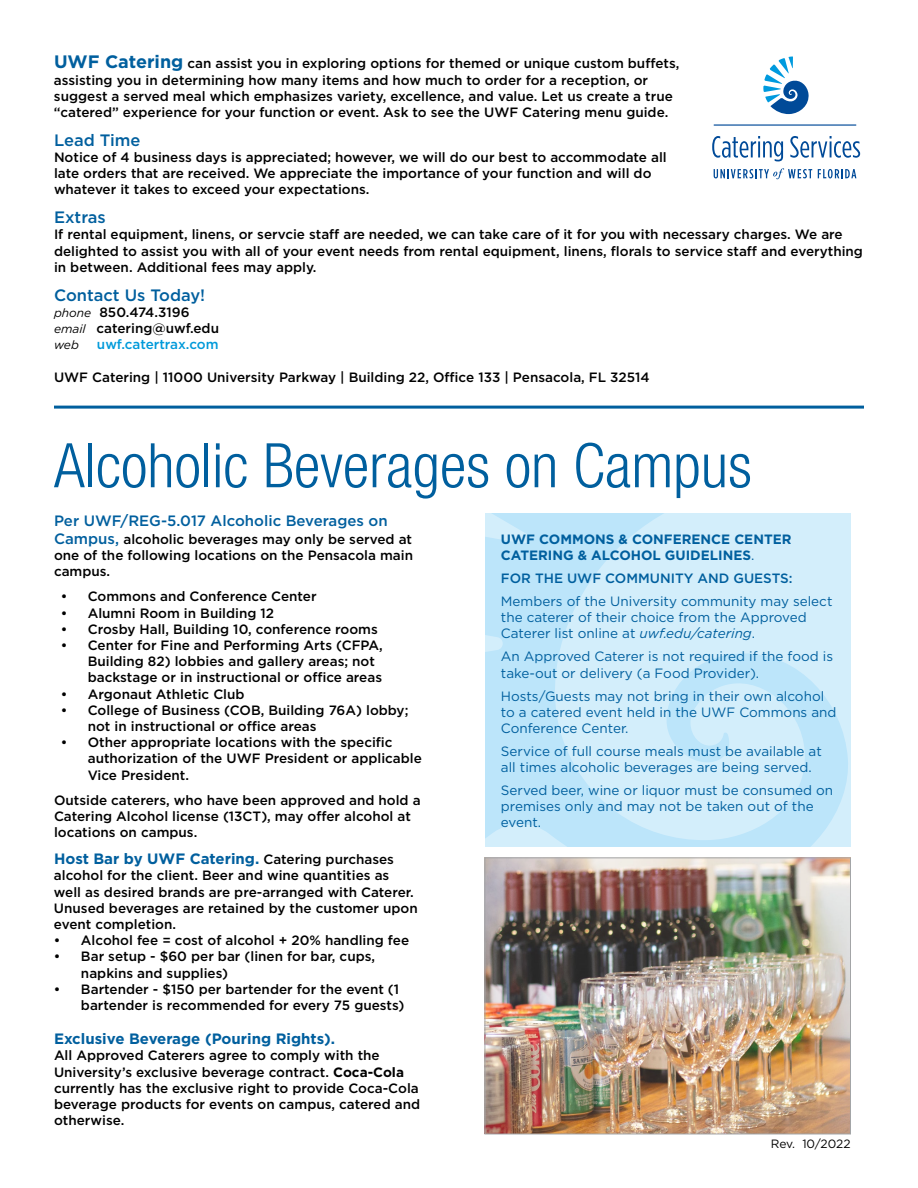
<style>
.page{position:relative;width:918px;height:1188px;background:#fff}
.page>*{position:absolute;margin:0;border:0;box-sizing:border-box;transform-origin:0 0}
.t1{font:300 condensed 61.5px "Helvetica Neue LT Pro";color:#005f9e}
.t2{font:500 16.5px "Gotham";color:#005f9e}
.t3{font:700 15px "Gotham";color:#005f9e}
.t4{font:500 15px "Gotham";color:#005f9e}
.t5{font:500 13.5px/16.2px "Gotham";color:#000}
.t6{font:13.5px/16.2px "Gotham";color:#005f9e}
.t7{font:700 13.5px/16.2px "Gotham";color:#005f9e}
.t8{font:500 13.5px "Gotham";color:#005f9e}
.t9{font:500 13.5px "Gotham";color:#009ada}
.t10{font:12px "Gotham";letter-spacing:-.005em;color:#000}
.t11{font:italic 12px "Gotham";color:#000}
.s1{font-weight:700;font-size:18px;color:#005f9e}
.s2{font-weight:400;font-style:italic;font-size:12px}
.s3{font-size:15px;color:#005f9e}
.s4{font-weight:500;font-size:13.5px;color:#000}
.s5{font-weight:700}
.s6{font-weight:400}
.s7{font-style:italic}
</style>
<div class="page">
<svg style="left:485px;top:514px;width:365px;height:333px;background:#caeafa"></svg>
<hr style="left:54px;top:406px;width:810px;height:3px;background:#005f9e">
<img style="left:487px;top:860px;width:362px;height:272px">
<div style="left:485px;top:858px;width:366px;height:276px;border:1px solid #939598"></div>
<hr style="left:714px;top:124px;width:142px;height:2px;background:#004a98">
<svg style="left:714px;top:168px;width:98px;height:11px"></svg>
<svg style="left:818px;top:169px;width:38px;height:9px"></svg>
<svg style="left:712px;top:136px;width:71px;height:25px"></svg>
<svg style="left:790px;top:136px;width:70px;height:22px"></svg>
<svg style="left:763px;top:57px;width:46px;height:57px"></svg>
<p class="t5" style="left:54px;top:55px;width:627px"><span class="s1">UWF Catering</span> can assist you in exploring options for themed or unique custom buffets, assisting you in determining how many items and how much to order for a reception, or suggest a served meal which emphasizes variety, excellence, and value. Let us create a true “catered” experience for your function or event. Ask to see the UWF Catering menu guide.</p>
<p class="t2" style="left:54px;top:129px;width:88px">Lead Time</p>
<p class="t5" style="left:54px;top:149px;width:614px">Notice of 4 business days is appreciated; however, we will do our best to accommodate all late orders that are received. We appreciate the importance of your function and will do whatever it takes to exceed your expectations.</p>
<p class="t2" style="left:54px;top:207px;width:53px">Extras</p>
<p class="t5" style="left:54px;top:226px;width:811px">If rental equipment, linens, or servcie staff are needed, we can take care of it for you with necessary charges. We are delighted to assist you with all of your event needs from rental equipment, linens, florals to service staff and everything in between. Additional fees may apply.</p>
<p class="t2" style="left:54px;top:284px;width:153px">Contact Us Today!</p>
<p class="t5" style="left:54px;top:304px;width:167px"><span class="s2">phone</span> 850.474.3196 <span class="s2">email</span> catering@uwf.edu</p>
<p class="t11" style="left:54px;top:337px;width:26px">web</p>
<p class="t9" style="left:97px;top:336px;width:123px">uwf.catertrax.com</p>
<p class="t5" style="left:54px;top:369px;width:597px">UWF Catering | 11000 University Parkway | Building 22, Office 133 | Pensacola, FL 32514</p>
<h1 class="t1" style="left:54px;top:430px;width:699px">Alcoholic Beverages on Campus</h1>
<p class="t4" style="left:54px;top:511px;width:335px">Per UWF/REG-5.017 Alcoholic Beverages on</p>
<p class="t5" style="left:54px;top:531px;width:361px;text-align:justify"><span class="s3">Campus,</span> alcoholic beverages may only be served at one of the following locations on the Pensacola main campus.</p>
<p class="t5" style="left:61px;top:588px;width:257px">• Commons and Conference Center</p>
<p class="t5" style="left:61px;top:604px;width:215px">• Alumni Room in Building 12</p>
<p class="t5" style="left:61px;top:621px;width:319px">• Crosby Hall, Building 10, conference rooms</p>
<p class="t5" style="left:88px;top:637px;width:297px;text-indent:-27px">• Center for Fine and Performing Arts (CFPA,<br>Building 82) lobbies and gallery areas; not backstage or in instructional or office areas</p>
<p class="t5" style="left:61px;top:685px;width:185px">• Argonaut Athletic Club</p>
<p class="t5" style="left:88px;top:702px;width:322px;text-indent:-27px">• College of Business (COB, Building 76A) lobby; not in instructional or office areas</p>
<p class="t5" style="left:88px;top:734px;width:336px;text-indent:-27px">• Other appropriate locations with the specific authorization of the UWF President or applicable<br>Vice President.</p>
<p class="t5" style="left:54px;top:792px;width:368px">Outside caterers, who have been approved and hold a<br>Catering Alcohol license (13CT), may offer alcohol at locations on campus.</p>
<p class="t3" style="left:54px;top:849px;width:342px">Host Bar by UWF Catering. <span class="s4">Catering purchases</span></p>
<p class="t5" style="left:54px;top:867px;width:365px">alcohol for the client. Beer and wine quantities as well as desired brands are pre-arranged with Caterer.<br>Unused beverages are retained by the customer upon event completion.</p>
<p class="t5" style="left:54px;top:932px;width:357px">• Alcohol fee = cost of alcohol + 20% handling fee</p>
<p class="t5" style="left:81px;top:948px;width:296px;text-indent:-27px">• Bar setup - $60 per bar (linen for bar, cups, napkins and supplies)</p>
<p class="t5" style="left:81px;top:981px;width:325px;text-indent:-27px">• Bartender - $150 per bartender for the event (1 bartender is recommended for every 75 guests)</p>
<p class="t3" style="left:54px;top:1029px;width:282px">Exclusive Beverage (Pouring Rights).</p>
<p class="t5" style="left:54px;top:1047px;width:368px">All Approved Caterers agree to comply with the University’s exclusive beverage contract. <span class="s5">Coca-Cola </span>currently has the exclusive right to provide Coca-Cola beverage products for events on campus, catered and otherwise.</p>
<p class="t7" style="left:501px;top:531px;width:292px">UWF COMMONS &amp; CONFERENCE CENTER<br>CATERING &amp; ALCOHOL GUIDELINES<span class="s6">.</span></p>
<p class="t8" style="left:501px;top:570px;width:293px">FOR THE UWF COMMUNITY AND GUESTS:</p>
<p class="t6" style="left:501px;top:593px;width:333px">Members of the University community may select the caterer of their choice from the Approved<br>Caterer list online at <span class="s7">uwf.edu/catering</span>.</p>
<p class="t6" style="left:501px;top:648px;width:334px">An Approved Caterer is not required if the food is take-out or delivery (a Food Provider).</p>
<p class="t6" style="left:501px;top:687px;width:337px">Hosts/Guests may not bring in their own alcohol to a catered event held in the UWF Commons and<br>Conference Center.</p>
<p class="t6" style="left:501px;top:743px;width:322px">Service of full course meals must be available at all times alcoholic beverages are being served.</p>
<p class="t6" style="left:501px;top:782px;width:334px">Served beer, wine or liquor must be consumed on premises only and may not be taken out of the event.</p>
<p class="t10" style="left:771px;top:1136px;width:81px">Rev. 10/2022</p>
</div>
